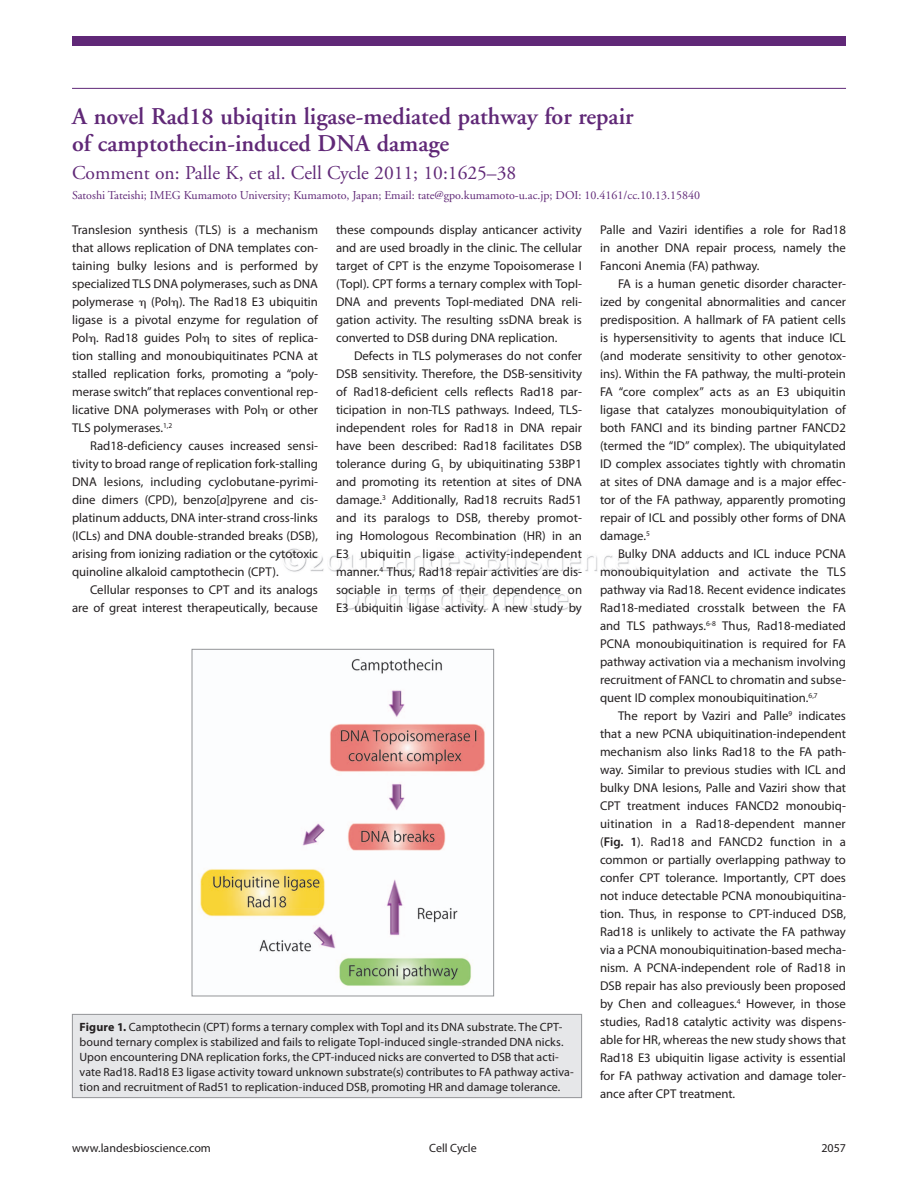
<style>
.page{position:relative;width:918px;height:1188px;background:#fff}
.page>*{position:absolute;margin:0;border:0;box-sizing:border-box;transform-origin:0 0}
.t1{font:600 24px/27px "Adobe Garamond";color:#602877}
.t2{font:19.5px "Adobe Garamond";color:#602877}
.t3{font:12.75px/18px "Myriad Pro";color:#231f20;text-align:justify}
.t4{font:12px/15px "Myriad Pro";color:#231f20}
.t5{font:12px "Adobe Garamond";color:#602877}
.s1{font-weight:600}
.s2{font-family:"Universal Greekwith Math Pi"}
.s3{font-style:italic}
.s4{font-weight:700}
</style>
<div class="page">
<img style="left:230px;top:548px;width:408px;height:343px">
<div style="left:72px;top:36px;width:774px;height:10px;background:#602877"></div>
<hr style="left:72px;top:88px;width:774px;height:1px;background:#602877">
<div style="left:72px;top:1014px;width:510px;height:84px;background:#e6e7e9"></div>
<div style="left:72px;top:1014px;width:510px;height:84px;border:1px solid #939598"></div>
<img style="left:200px;top:651px;width:292px;height:335px">
<div style="left:192px;top:649px;width:302px;height:347px;border:1px solid #939598"></div>
<h1 class="t1" style="left:72px;top:104px;width:563px">A novel Rad18 ubiqitin ligase-mediated pathway for repair of camptothecin-induced DNA damage</h1>
<h2 class="t2" style="left:72px;top:163px;width:446px">Comment on: Palle K, et al. Cell Cycle 2011; 10:1625–38</h2>
<p class="t5" style="left:72px;top:189px;width:630px">Satoshi Tateishi; IMEG Kumamoto University; Kumamoto, Japan; Email: tate@gpo.kumamoto-u.ac.jp; DOI: 10.4161/cc.10.13.15840</p>
<p class="t3" style="left:336px;top:221px;width:247px;text-align:left">these compounds display anticancer activity and are used broadly in the clinic. The cellular target of CPT is the enzyme Topoisomerase I (TopI). CPT forms a ternary complex with TopI-DNA and prevents TopI-mediated DNA reli&shy;gation activity. The resulting ssDNA break is converted to DSB during DNA replication.</p>
<p class="t3" style="left:336px;top:347px;width:248px;text-indent:18px">Defects in TLS polymerases do not confer DSB sensitivity. Therefore, the DSB-sensitivity of Rad18-deficient cells reflects Rad18 par&shy;ticipation in non-TLS pathways. I ndeed, TLS&shy;independent roles for Rad18 in DNA repair have been described: Rad18 facilitates DSB tolerance during G<sub>1</sub> by ubiquitinating 53BP1 and promoting its retention at sites of DNA damage.<sup>3</sup> Additionally, Rad18 recruits Rad51 and its paralogs to DSB, thereby promot&shy;ing Homologous Recombination (HR) in an E3 ubiquitin ligase activity-independent manner.<sup>4</sup> Thus, Rad18 repair activities are dis&shy;sociable in terms of their dependence on E3 ubiquitin ligase activity. A new study by</p>
<p class="t3" style="left:600px;top:221px;width:248px">Palle and Vaziri identifies a role for Rad18 in another DNA repair process, namely the Fanconi Anemia (FA) pathway.</p>
<p class="t3" style="left:600px;top:275px;width:248px;text-indent:18px">FA is a human genetic disorder character&shy;ized by congenital abnormalities and cancer predisposition. A hallmark of FA patient cells is hypersensitivity to agents that induce ICL (and moderate sensitivity to other genotox&shy;ins). Within the FA pathway, the multi-protein FA “core complex” acts as an E3 ubiquitin ligase that catalyzes monoubiquitylation of both FANCI and its binding partner FANCD2 (termed the “ID” complex). The ubiquitylated ID complex associates tightly with chromatin at sites of DNA damage and is a major effec&shy;tor of the FA pathway, apparently promoting repair of ICL and possibly other forms of DNA damage.<sup>5</sup></p>
<p class="t3" style="left:600px;top:545px;width:248px;text-indent:18px">Bulky DNA adducts and ICL induce PCNA monoubiquitylation and activate the TLS pathway via Rad18. Recent evidence indicates Rad18-mediated crosstalk between the FA and TLS pathways.<sup>6-8</sup> Thus, Rad18-mediated PCNA monoubiquitination is required for FA pathway activation via a mechanism involving recruitment of FANCL to chromatin and subse&shy;quent ID complex monoubiquitination.<sup>6,7</sup></p>
<p class="t3" style="left:600px;top:707px;width:247px;text-indent:18px">The report by Vaziri and Palle<sup>9</sup> indicates that a new PCNA ubiquitination-independent mechanism also links Rad18 to the FA path&shy;way. Similar to previous studies with ICL and bulky DNA lesions, Palle and Vaziri show that CPT treatment induces FANCD2 monoubiq&shy;uitination in a Rad18-dependent manner (<span class="s1">Fig. 1</span>). Rad18 and FANCD2 function in a common or partially overlapping pathway to confer CPT tolerance. I mportantly, CPT does not induce detectable PCNA monoubiquitina&shy;tion. Thus, in response to CPT-induced DSB, Rad18 is unlikely to activate the FA pathway via a PCNA monoubiquitination-based mecha&shy;nism. A PCNA-independent role of Rad18 in DSB repair has also previously been proposed by Chen and colleagues.<sup>4</sup> However, in those studies, Rad18 catalytic activity was dispens&shy;able for HR, whereas the new study shows that Rad18 E3 ubiquitin ligase activity is essential for FA pathway activation and damage toler&shy;ance after CPT treatment.</p>
<p class="t3" style="left:72px;top:221px;width:248px">Translesion synthesis (TLS) is a mechanism that allows replication of DNA templates con&shy;taining bulky lesions and is performed by specialized TLS DNA polymerases, such as DNA polymerase <span class="s2">h</span> (Pol<span class="s2">h</span>). The Rad18 E3 ubiquitin ligase is a pivotal enzyme for regulation of Pol<span class="s2">h</span>. Rad18 guides Pol<span class="s2">h</span> to sites of replica&shy;tion stalling and monoubiquitinates PCNA at stalled replication forks, promoting a “poly&shy;merase switch” that replaces conventional rep&shy;licative DNA polymerases with Pol<span class="s2">h</span> or other TLS polymerases.<sup>1,2</sup></p>
<p class="t3" style="left:72px;top:437px;width:248px;text-indent:18px">Rad18-deficiency causes increased sensi&shy;tivity to broad range of replication fork-stalling DNA lesions, including cyclobutane-pyrimi&shy;dine dimers (CPD), benzo[<span class="s3">a</span>]pyrene and cis&shy;platinum adducts, DNA inter-strand cross-links (ICLs) and DNA double-stranded breaks (DSB), arising from ionizing radiation or the cytotoxic quinoline alkaloid camptothecin (CPT).</p>
<p class="t3" style="left:72px;top:581px;width:247px;text-align:right">Cellular responses to CPT and its analogs are of great interest therapeutically, because</p>
<p class="t4" style="left:80px;top:1019px;width:496px"><span class="s4">Figure 1.</span> Camptothecin (CPT) forms a ternary complex with TopI and its DNA substrate. The CPT&shy;bound ternary complex is stabilized and fails to religate TopI-induced single-stranded DNA nicks.<br>Upon encountering DNA replication forks, the CPT-induced nicks are converted to DSB that acti&shy;vate Rad18. Rad18 E3 ligase activity toward unknown substrate(s) contributes to FA pathway activa&shy;tion and recruitment of Rad51 to replication-induced DSB, promoting HR and damage tolerance.</p>
<p class="t4" style="left:72px;top:1141px;width:140px">www.landesbioscience.com</p>
<p class="t4" style="left:429px;top:1141px;width:49px">Cell Cycle</p>
<p class="t4" style="left:821px;top:1141px;width:26px">2057</p>
</div>
